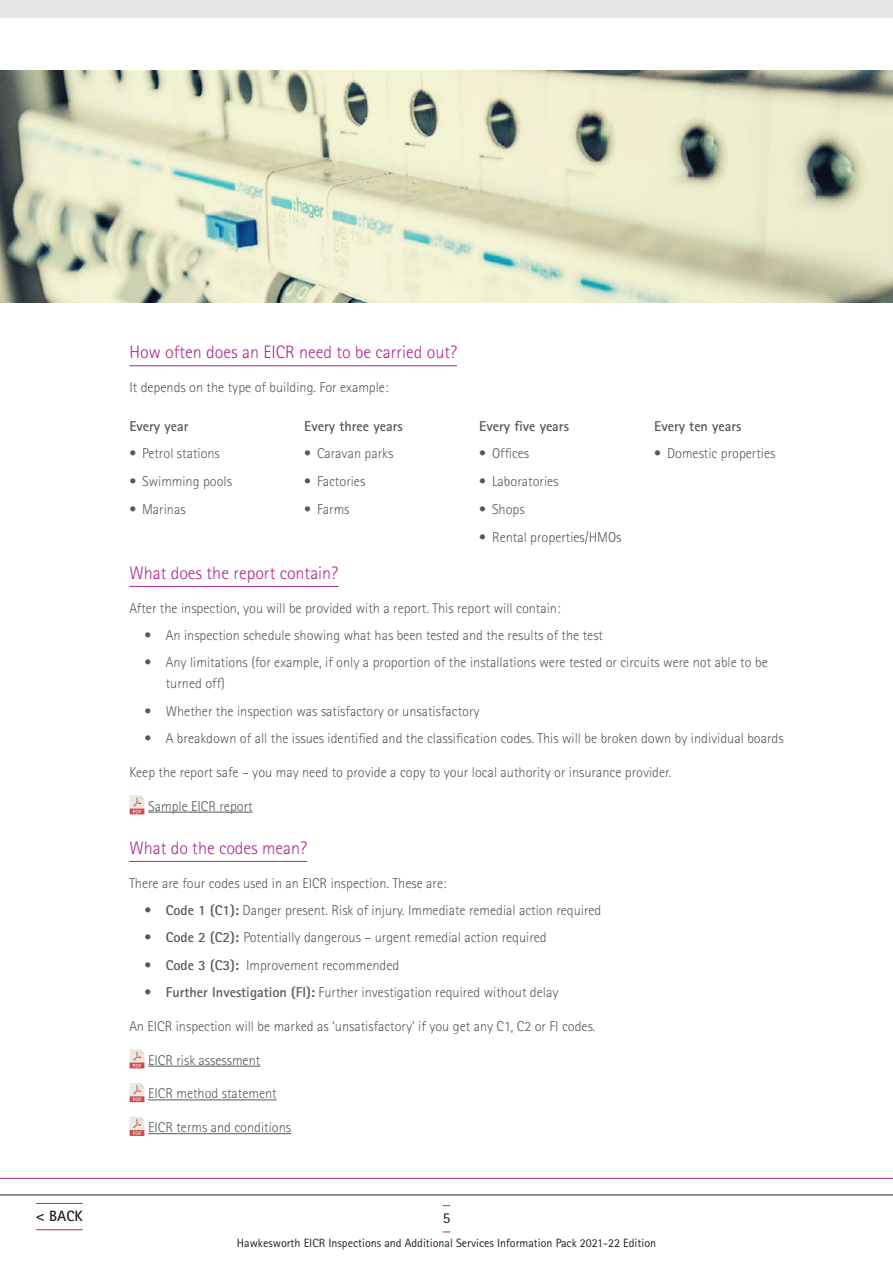
<style>
.page{position:relative;width:893px;height:1263px;background:#fff}
.page>*{position:absolute;margin:0;border:0;box-sizing:border-box;transform-origin:0 0}
.t1{font:300 18px "Rotis Sans Serif";color:#af2690}
.t2{font:700 15px "Rotis Sans Serif";color:#231f20}
.t3{font:15px "Rotis Sans Serif";color:#231f20}
.t4{font:300 14.25px/21px "Rotis Sans Serif";color:#57585a}
.t5{font:700 14.25px "Rotis Sans Serif";color:#57585a}
.t6{font:12px "Rotis Sans Serif";color:#231f20}
.s1{font-weight:700}
</style>
<div class="page">
<div style="left:0;top:0;width:893px;height:17px;background:#e6e7e9"></div>
<hr style="left:0;top:1194px;width:893px;height:1px;background:#231f20">
<hr style="left:0;top:1178px;width:893px;height:1px;background:#af2690">
<hr style="left:36px;top:1203px;width:47px;height:1px;background:#af2690">
<hr style="left:36px;top:1229px;width:47px;height:1px;background:#af2690">
<hr style="left:129px;top:365px;width:328px;height:1px;background:#af2690">
<hr style="left:129px;top:586px;width:209px;height:1px;background:#af2690">
<hr style="left:148px;top:812px;width:105px;height:1px;background:#57585a">
<hr style="left:129px;top:861px;width:178px;height:1px;background:#af2690">
<hr style="left:148px;top:1066px;width:112px;height:1px;background:#57585a">
<hr style="left:148px;top:1099px;width:129px;height:1px;background:#57585a">
<hr style="left:148px;top:1133px;width:143px;height:1px;background:#57585a">
<svg style="left:130px;top:795px;width:14px;height:19px"></svg>
<svg style="left:130px;top:1049px;width:14px;height:19px"></svg>
<svg style="left:130px;top:1083px;width:14px;height:19px"></svg>
<svg style="left:130px;top:1117px;width:14px;height:19px"></svg>
<img style="left:0;top:70px;width:893px;height:232px">
<p class="t2" style="left:36px;top:1206px;width:48px">&lt; BACK</p>
<p class="t1" style="left:129px;top:342px;width:329px">How often does an EICR need to be carried out?</p>
<p class="t4" style="left:129px;top:377px;width:261px">It depends on the type of building. For example:</p>
<p class="t5" style="left:129px;top:417px;width:61px">Every year</p>
<p class="t5" style="left:304px;top:417px;width:100px">Every three years</p>
<p class="t5" style="left:479px;top:417px;width:91px">Every five years</p>
<p class="t5" style="left:654px;top:417px;width:89px">Every ten years</p>
<p class="t4" style="left:129px;top:443px;width:92px">• Petrol stations</p>
<p class="t4" style="left:304px;top:443px;width:90px">• Caravan parks</p>
<p class="t4" style="left:479px;top:443px;width:51px">• Offices</p>
<p class="t4" style="left:654px;top:443px;width:123px">• Domestic properties</p>
<p class="t4" style="left:129px;top:471px;width:104px">• Swimming pools</p>
<p class="t4" style="left:304px;top:471px;width:63px">• Factories</p>
<p class="t4" style="left:479px;top:471px;width:81px">• Laboratories</p>
<p class="t4" style="left:129px;top:499px;width:58px">• Marinas</p>
<p class="t4" style="left:304px;top:499px;width:47px">• Farms</p>
<p class="t4" style="left:479px;top:499px;width:47px">• Shops</p>
<p class="t4" style="left:479px;top:527px;width:144px">• Rental properties/HMOs</p>
<p class="t1" style="left:129px;top:562px;width:210px">What does the report contain?</p>
<p class="t4" style="left:129px;top:597px;width:433px">After the inspection, you will be provided with a report. This report will contain:</p>
<p class="t4" style="left:145px;top:625px;width:460px">• An inspection schedule showing what has been tested and the results of the test</p>
<p class="t4" style="left:166px;top:652px;width:603px;text-indent:-21px">• Any limitations (for example, if only a proportion of the installations were tested or circuits were not able to be turned off)</p>
<p class="t4" style="left:145px;top:700px;width:336px">• Whether the inspection was satisfactory or unsatisfactory</p>
<p class="t4" style="left:145px;top:728px;width:641px">• A breakdown of all the issues identified and the classification codes. This will be broken down by individual boards</p>
<p class="t4" style="left:129px;top:762px;width:544px">Keep the report safe – you may need to provide a copy to your local authority or insurance provider.</p>
<p class="t4" style="left:148px;top:795px;width:106px">Sample EICR report</p>
<p class="t1" style="left:129px;top:837px;width:179px">What do the codes mean?</p>
<p class="t4" style="left:129px;top:872px;width:319px">There are four codes used in an EICR inspection. These are:</p>
<p class="t4" style="left:145px;top:900px;width:458px">• <span class="s1">Code 1 (C1):</span> Danger present. Risk of injury. Immediate remedial action required</p>
<p class="t4" style="left:145px;top:927px;width:404px">• <span class="s1">Code 2 (C2):</span> Potentially dangerous – urgent remedial action required</p>
<p class="t4" style="left:145px;top:954px;width:256px">• <span class="s1">Code 3 (C3):</span> Improvement recommended</p>
<p class="t4" style="left:145px;top:982px;width:415px">• <span class="s1">Further Investigation (FI):</span> Further investigation required without delay</p>
<p class="t4" style="left:129px;top:1016px;width:468px">An EICR inspection will be marked as ‘unsatisfactory’ if you get any C1, C2 or FI codes.</p>
<p class="t4" style="left:148px;top:1049px;width:114px">EICR risk assessment</p>
<p class="t4" style="left:148px;top:1083px;width:130px">EICR method statement</p>
<p class="t4" style="left:148px;top:1117px;width:144px">EICR terms and conditions</p>
<p class="t3" style="left:443px;top:1209px;width:9px">5</p>
<p class="t6" style="left:237px;top:1235px;width:421px">Hawkesworth EICR Inspections and Additional Services Information Pack 2021-22 Edition</p>
</div>
